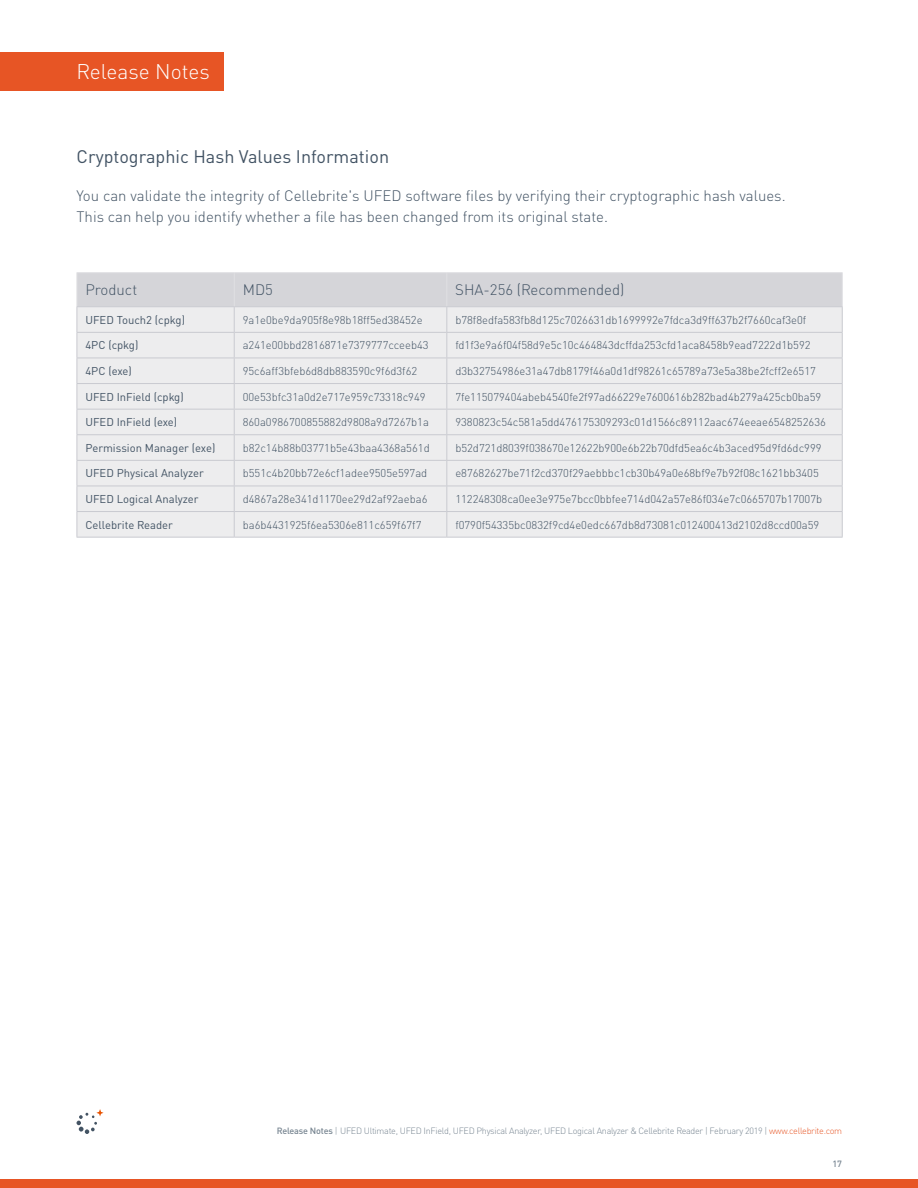
<style>
.page{position:relative;width:918px;height:1188px;background:#fff}
.page>*{position:absolute;margin:0;border:0;box-sizing:border-box;transform-origin:0 0}
.t1{font:300 21px "DIN Pro";color:#fff}
.t2{font:18px "DIN Pro";color:#425364}
.t3{font:300 15px/21px "DIN Pro";color:#425364}
.t4{font:300 11.25px "DIN Pro";color:#425364}
.t5{font:11.25px "DIN Pro";color:#425364}
.t6{font:300 9px "DIN Pro";letter-spacing:-.03em;color:#778591}
.t7{font:500 9px "DIN Pro";color:#778591}
.s1{font-weight:500}
.s2{color:#e75525}
</style>
<div class="page">
<div style="left:0;top:1179px;width:918px;height:9px;background:#e75525"></div>
<svg style="left:77px;top:1109px;width:27px;height:25px"></svg>
<div style="left:0;top:52px;width:224px;height:38px;background:#e75525"></div>
<hr style="left:77px;top:537px;width:157px;height:1px;background:#c9cad0">
<hr style="left:234px;top:537px;width:213px;height:1px;background:#c9cad0">
<hr style="left:77px;top:272px;width:157px;height:1px;background:#e0e0e3">
<hr style="left:234px;top:272px;width:213px;height:1px;background:#e0e0e3">
<hr style="left:447px;top:272px;width:396px;height:1px;background:#e0e0e3">
<hr style="left:447px;top:537px;width:396px;height:1px;background:#c9cad0">
<svg style="left:77px;top:273px;width:766px;height:264px;background:#e8e8ea"></svg>
<h1 class="t1" style="left:77px;top:56px;width:135px">Release Notes</h1>
<h2 class="t2" style="left:77px;top:142px;width:314px">Cryptographic Hash Values Information</h2>
<h3 class="t3" style="left:77px;top:184px;width:711px">You can validate the integrity of Cellebrite s' UFED software files by verifying their cryptographic hash values.<br>This can help you identify whether a file has been changed from its original state.</h3>
<h3 class="t3" style="left:85px;top:279px;width:53px">Product</h3>
<h3 class="t3" style="left:243px;top:279px;width:32px">MD5</h3>
<h3 class="t3" style="left:455px;top:279px;width:171px">SHA-256 (Recommended(</h3>
<p class="t5" style="left:85px;top:311px;width:101px">UFED Touch2 (cpkg)</p>
<p class="t4" style="left:243px;top:311px;width:181px">0e1a9 be9da905 e8f 98b18ff5ed38452e</p>
<p class="t4" style="left:455px;top:311px;width:352px">b78 8f edfa583fb d8 125c7026631db1699992 7e fdca 9d3 ff637 f2b 7660caf f 0e3</p>
<p class="t5" style="left:85px;top:337px;width:54px">4PC (cpkg)</p>
<p class="t4" style="left:243px;top:337px;width:187px">a241e00bbd2816871e7379777cceeb43</p>
<p class="t4" style="left:455px;top:337px;width:357px">fd f 6a9e3 f 1 04f58 c5e9d 10c464843dcffda253cfd1aca8458 9b ead7222 b1d 592</p>
<p class="t5" style="left:85px;top:362px;width:48px">4PC (exe)</p>
<p class="t4" style="left:243px;top:362px;width:176px">9 5 6c a f f 3 b f e b 8d6 d b 8 8 3 5 9 0 f 3d6 f 9c 6 2</p>
<p class="t4" style="left:455px;top:362px;width:362px">b3d 32754986e31a47db8179f46 1d0a df98261c65789a73 a5e 38be2fcff e2 6517</p>
<p class="t5" style="left:85px;top:388px;width:100px">UFED InField (cpkg)</p>
<p class="t4" style="left:243px;top:388px;width:184px">00e53bfc31 e2d0a 717e959c73318c949</p>
<p class="t4" style="left:455px;top:388px;width:368px">7fe115079404abeb4540fe f2 97ad66229e7600616b282bad b4 279a425cb0ba59</p>
<p class="t5" style="left:85px;top:414px;width:93px">UFED InField (exe)</p>
<p class="t4" style="left:243px;top:414px;width:188px">860a0986700855882d 9 8 0 8 d9a 7 2 6 7 a1b</p>
<p class="t4" style="left:455px;top:414px;width:372px">9380823c54c581 5a dd476175309293c01d1566c89112aac674eeae6548252636</p>
<p class="t5" style="left:85px;top:439px;width:131px">Permission Manager (exe)</p>
<p class="t4" style="left:243px;top:439px;width:189px">b82c14b88b03771 e5b 43baa4368a561d</p>
<p class="t4" style="left:455px;top:439px;width:368px">b52d721d8039f038670e12622b900 b6e 22b70dfd5ea 3b4c6 aced95 9d fd6dc999</p>
<p class="t5" style="left:85px;top:465px;width:120px">UFED Physical Analyzer</p>
<p class="t4" style="left:243px;top:465px;width:186px">b551 b4c 20bb72 6e cf1adee9505e597ad</p>
<p class="t4" style="left:455px;top:465px;width:365px">e87682627be71 2f cd370f29aebbbc1cb30b49 e0a 68bf b7e9 92f08c1621bb3405</p>
<p class="t5" style="left:85px;top:490px;width:115px">UFED Logical Analyzer</p>
<p class="t4" style="left:243px;top:491px;width:186px">d4867a28e341d1170ee29 2d af92aeba6</p>
<p class="t4" style="left:455px;top:491px;width:368px">112248308ca0ee e3 975 7e bcc0bbfee714d042a57e86f034 c7e 0665707b17007b</p>
<p class="t5" style="left:85px;top:516px;width:89px">Cellebrite Reader</p>
<p class="t4" style="left:243px;top:516px;width:180px">ba b6 4431925 6f ea5306e811c659f67 7f</p>
<p class="t4" style="left:455px;top:516px;width:366px">f0790f54335bc0832 9f cd 0e4 edc667db d8 73081c012400413d2102 8d ccd00a59</p>
<p class="t6" style="left:277px;top:1124px;width:567px"><span class="s1">Release Notes</span> | UFED Ultimate, UFED InField, UFED Physical Analyzer, UFED Logical Analyzer &amp; Cellebrite Reader | February 2019 | <span class="s2">www.cellebrite.com</span></p>
<p class="t7" style="left:833px;top:1156px;width:11px">17</p>
</div>
